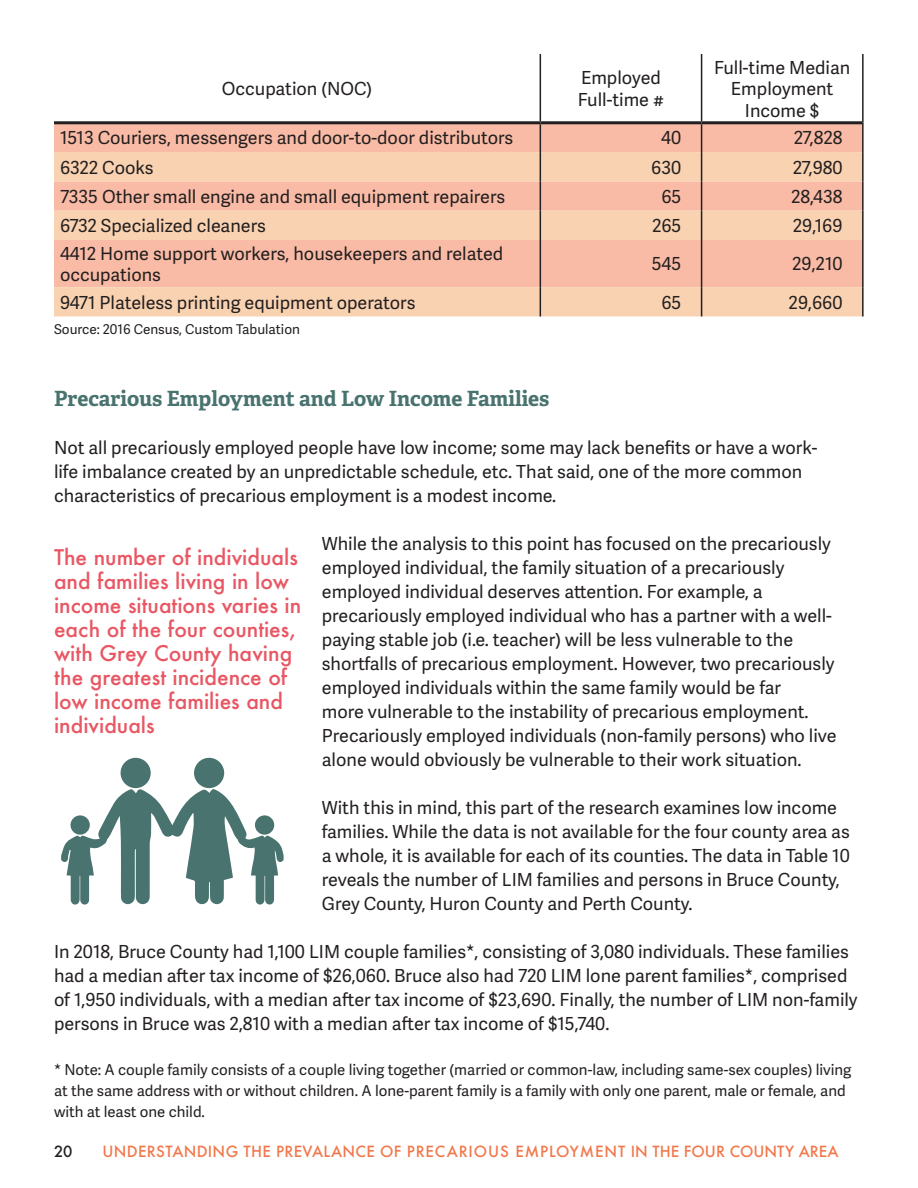
<style>
.page{position:relative;width:918px;height:1188px;background:#fff}
.page>*{position:absolute;margin:0;border:0;box-sizing:border-box;transform-origin:0 0}
.t1{font:500 21px/24px "Futura";color:#e85763}
.t2{font:700 21px "Adelle";color:#49736f}
.t3{font:18px/24px "Adelle Sans";color:#231f20}
.t4{font:15px/21px "Adelle Sans";color:#231f20}
.t5{font:500 15px "Futura";letter-spacing:.02em;color:#f2784b}
.t6{font:500 15px "Futura";color:#231f20}
.t7{font:13.5px "Adelle Sans";color:#231f20}
</style>
<div class="page">
<svg style="left:539px;top:54px;width:164px;height:67px"></svg>
<div style="left:54px;top:124px;width:808px;height:28px;background:#f9bba5"></div>
<svg style="left:54px;top:152px;width:808px;height:164px;background:#f8c7ab"></svg>
<hr style="left:540px;top:54px;width:1px;height:67px;background:#231f20">
<hr style="left:701px;top:54px;width:1px;height:67px;background:#231f20">
<hr style="left:862px;top:54px;width:2px;height:69px;background:#231f20">
<hr style="left:862px;top:123px;width:2px;height:29px;background:#231f20">
<svg style="left:540px;top:124px;width:1px;height:57px"></svg>
<svg style="left:701px;top:124px;width:1px;height:57px"></svg>
<hr style="left:862px;top:152px;width:2px;height:29px;background:#231f20">
<hr style="left:540px;top:181px;width:1px;height:30px;background:#231f20">
<hr style="left:701px;top:181px;width:1px;height:30px;background:#231f20">
<hr style="left:862px;top:181px;width:2px;height:30px;background:#231f20">
<svg style="left:540px;top:211px;width:1px;height:29px"></svg>
<svg style="left:701px;top:211px;width:1px;height:29px"></svg>
<hr style="left:862px;top:211px;width:2px;height:29px;background:#231f20">
<hr style="left:540px;top:240px;width:1px;height:47px;background:#231f20">
<hr style="left:701px;top:240px;width:1px;height:47px;background:#231f20">
<hr style="left:862px;top:240px;width:2px;height:47px;background:#231f20">
<svg style="left:540px;top:287px;width:1px;height:29px"></svg>
<svg style="left:701px;top:287px;width:1px;height:29px"></svg>
<hr style="left:862px;top:287px;width:2px;height:29px;background:#231f20">
<hr style="left:54px;top:121px;width:486px;height:3px;background:#231f20">
<hr style="left:540px;top:121px;width:162px;height:3px;background:#231f20">
<hr style="left:702px;top:121px;width:160px;height:3px;background:#231f20">
<svg style="left:61px;top:789px;width:223px;height:116px"></svg>
<div style="left:194px;top:758px;width:30px;height:30px;background:#49736f;border-radius:50%"></div>
<div style="left:120px;top:758px;width:31px;height:30px;background:#49736f;border-radius:50%"></div>
<div style="left:70px;top:815px;width:20px;height:20px;background:#49736f;border-radius:50%"></div>
<div style="left:255px;top:815px;width:19px;height:20px;background:#49736f;border-radius:50%"></div>
<p class="t3" style="left:222px;top:77px;width:152px">Occupation (NOC)</p>
<p class="t3" style="left:581px;top:67px;width:81px">Employed</p>
<p class="t3" style="left:578px;top:88px;width:88px">Full-time #</p>
<p class="t3" style="left:714px;top:57px;width:138px;line-height:21.6px;text-align:center">Full-time Median<br>Employment</p>
<p class="t3" style="left:745px;top:99px;width:76px">Income $</p>
<p class="t3" style="left:60px;top:126px;width:455px">1513 Couriers, messengers and door-to-door distributors</p>
<p class="t3" style="left:661px;top:126px;width:22px">40</p>
<p class="t3" style="left:794px;top:126px;width:50px">27,828</p>
<p class="t3" style="left:60px;top:156px;width:95px">6322 Cooks</p>
<p class="t3" style="left:651px;top:156px;width:32px">630</p>
<p class="t3" style="left:793px;top:156px;width:51px">27,980</p>
<p class="t3" style="left:60px;top:185px;width:447px">7335 Other small engine and small equipment repairers</p>
<p class="t3" style="left:661px;top:185px;width:21px">65</p>
<p class="t3" style="left:791px;top:185px;width:53px">28,438</p>
<p class="t3" style="left:60px;top:214px;width:207px">6732 Specialized cleaners</p>
<p class="t3" style="left:652px;top:214px;width:31px">265</p>
<p class="t3" style="left:793px;top:214px;width:51px">29,169</p>
<p class="t3" style="left:60px;top:243px;width:445px;line-height:21.6px">4412 Home support workers, housekeepers and related occupations</p>
<p class="t3" style="left:652px;top:253px;width:31px">545</p>
<p class="t3" style="left:792px;top:253px;width:52px">29,210</p>
<p class="t3" style="left:60px;top:291px;width:357px">9471 Plateless printing equipment operators</p>
<p class="t3" style="left:661px;top:291px;width:21px">65</p>
<p class="t3" style="left:789px;top:291px;width:55px">29,660</p>
<p class="t7" style="left:54px;top:322px;width:248px">Source: 2016 Census, Custom Tabulation</p>
<p class="t2" style="left:54px;top:386px;width:497px">Precarious Employment and Low Income Families</p>
<p class="t3" style="left:54px;top:437px;width:765px">Not all precariously employed people have low income; some may lack benefits or have a work&shy;life imbalance created by an unpredictable schedule, etc. That said, one of the more common characteristics of precarious employment is a modest income.</p>
<p class="t3" style="left:322px;top:533px;width:516px">While the analysis to this point has focused on the precariously employed individual, the family situation of a precariously employed individual deserves attention. For example, a precariously employed individual who has a partner with a well&shy;paying stable job (i.e. teacher) will be less vulnerable to the shortfalls of precarious employment. However, two precariously employed individuals within the same family would be far<br>more vulnerable to the instability of precarious employment.<br>Precariously employed individuals (non-family persons) who live alone would obviously be vulnerable to their work situation.</p>
<p class="t3" style="left:322px;top:797px;width:530px">With this in mind, this part of the research examines low income families. While the data is not available for the four county area as a whole, it is available for each of its counties. The data in Table 10 reveals the number of LIM families and persons in Bruce County, Grey County, Huron County and Perth County.</p>
<p class="t3" style="left:54px;top:941px;width:805px">In 2018, Bruce County had 1,100 LIM couple families*, consisting of 3,080 individuals. These families had a median after tax income of $26,060. Bruce also had 720 LIM lone parent families*, comprised of 1,950 individuals, with a median after tax income of $23,690. Finally, the number of LIM non-family persons in Bruce was 2,810 with a median after tax income of $15,740.</p>
<p class="t4" style="left:54px;top:1060px;width:799px">* Note: A couple family consists of a couple living together (married or common-law, including same-sex couples) living at the same address with or without children. A lone-parent family is a family with only one parent, male or female, and with at least one child.</p>
<p class="t1" style="left:54px;top:545px;width:249px">The number of individuals and families living in low income situations varies in each of the four counties, with Grey County having the greatest incidence of low income families and individuals</p>
<p class="t6" style="left:54px;top:1141px;width:20px">20</p>
<p class="t5" style="left:103px;top:1141px;width:738px">UNDERSTANDING THE PREVALANCE OF PRECARIOUS EMPLOYMENT IN THE FOUR COUNTY AREA</p>
</div>
